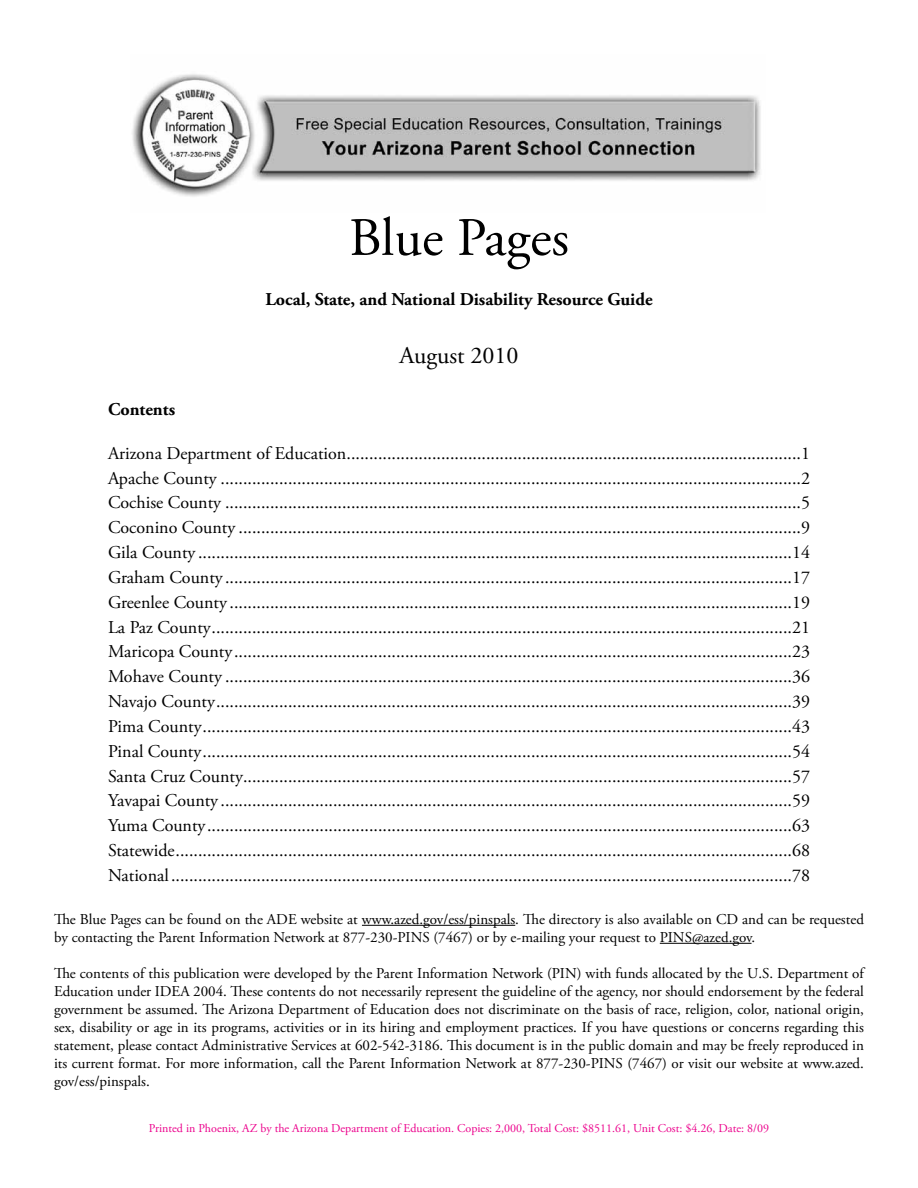
<style>
.page{position:relative;width:918px;height:1188px;background:#fff}
.page>*{position:absolute;margin:0;border:0;box-sizing:border-box;transform-origin:0 0}
.t1{font:54px "Adobe Garamond Pro";color:#000}
.t2{font:24px "Adobe Garamond Pro";color:#000}
.t3{font:18px/24.9px "Adobe Garamond Pro";color:#000;text-align:justify}
.t4{font:700 18px "Adobe Garamond Pro";color:#000}
.t5{font:15px/18px "Adobe Garamond Pro";color:#000}
.t6{font:12px "Adobe Garamond Pro";color:#ec008c}
</style>
<div class="page">
<img style="left:132px;top:74px;width:629px;height:123px">
<hr style="left:362px;top:925px;width:153px;height:1px;background:#000">
<hr style="left:660px;top:943px;width:92px;height:1px;background:#000">
<h1 class="t1" style="left:349px;top:205px;width:221px">Blue Pages</h1>
<p class="t4" style="left:265px;top:289px;width:389px">Local, State, and National Disability Resource Guide</p>
<h2 class="t2" style="left:400px;top:341px;width:120px">August 2010</h2>
<p class="t4" style="left:108px;top:399px;width:69px">Contents</p>
<p class="t3" style="left:108px;top:441px;width:703px">Arizona Department of Education.....................................................................................................1<br>Apache County .................................................................................................................................2<br>Cochise County ................................................................................................................................5<br>Coconino County .............................................................................................................................9<br>Gila County ....................................................................................................................................14<br>Graham County ..............................................................................................................................17<br>Greenlee County .............................................................................................................................19<br>La Paz County.................................................................................................................................21<br>Maricopa County............................................................................................................................23<br>Mohave County ..............................................................................................................................36<br>Navajo County................................................................................................................................39<br>Pima County...................................................................................................................................43<br>Pinal County...................................................................................................................................54<br>Santa Cruz County..........................................................................................................................57<br>Yavapai County ...............................................................................................................................59<br>Yuma County..................................................................................................................................63<br>Statewide.........................................................................................................................................68<br>National..........................................................................................................................................78</p>
<p class="t5" style="left:54px;top:911px;width:811px">The Blue Pages can be found on the ADE website at www.azed.gov/ess/pinspals. The directory is also available on CD and can be requested by contacting the Parent Information Network at 877-230-PINS (7467) or by e-mailing your request to PINS@azed.gov.</p>
<p class="t5" style="left:54px;top:965px;width:812px;text-align:justify">The contents of this publication were developed by the Parent Information Network (PIN) with funds allocated by the U.S. Department of Education under IDEA 2004. These contents do not necessarily represent the guideline of the agency, nor should endorsement by the federal government be assumed. The Arizona Department of Education does not discriminate on the basis of race, religion, color, national origin, sex, disability or age in its programs, activities or in its hiring and employment practices. If you have questions or concerns regarding this statement, please contact Administrative Services at 602-542-3186. This document is in the public domain and may be freely reproduced in its current format. For more information, call the Parent Information Network at 877-230-PINS (7467) or visit our website at www.azed. gov/ess/pinspals.</p>
<p class="t6" style="left:149px;top:1121px;width:622px">Printed in Phoenix, AZ by the Arizona Department of Education. Copies: 2,000, Total Cost: $8511.61, Unit Cost: $4.26, Date: 8/09</p>
</div>
